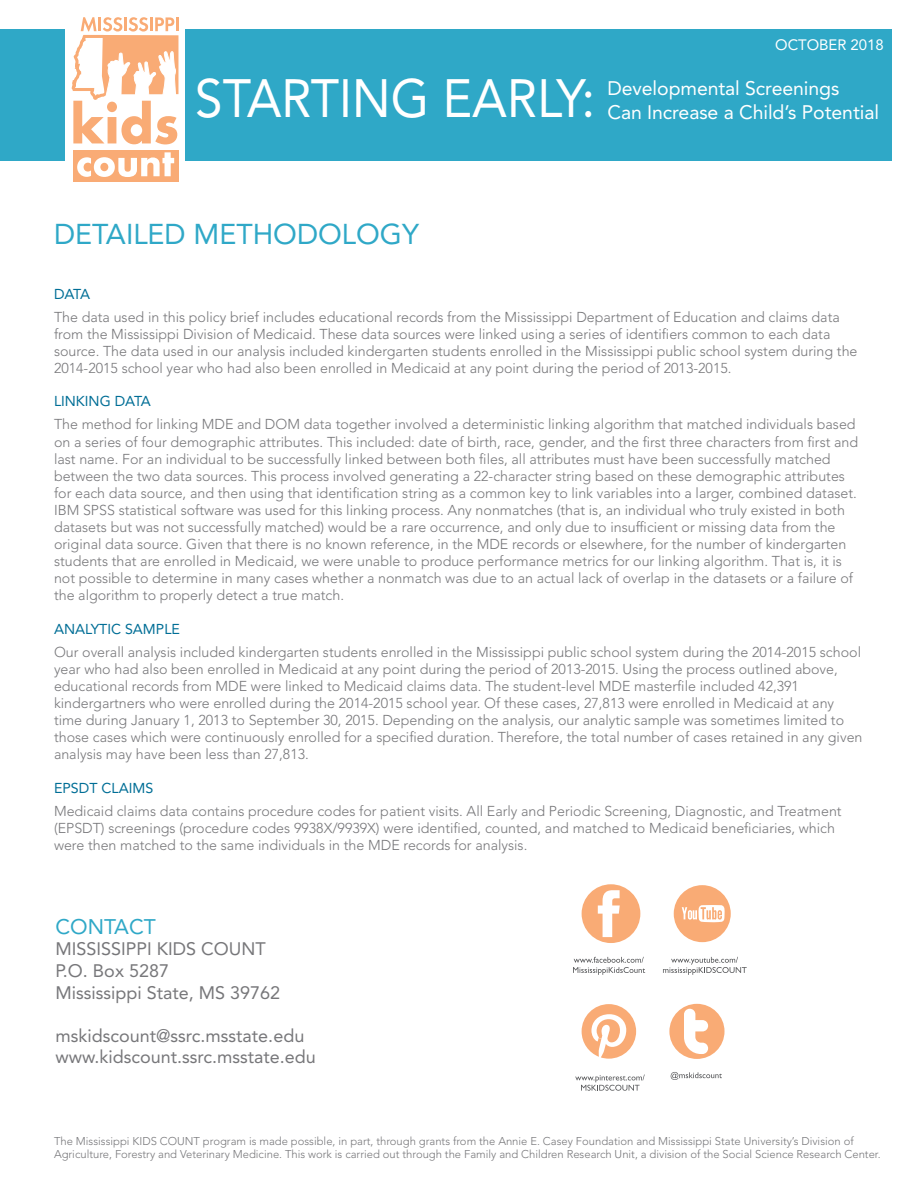
<style>
.page{position:relative;width:918px;height:1188px;background:#fff}
.page>*{position:absolute;margin:0;border:0;box-sizing:border-box;transform-origin:0 0}
.t1{font:53.4px "Avenir LT Std";color:#fff;scale:.93 1}
.t2{font:28.5px "Avenir LT Std";color:#2fa8c7}
.t3{font:21px "Avenir LT Std";color:#2fa8c7}
.t4{font:19.5px "Avenir LT Std";letter-spacing:-.005em;color:#fff}
.t5{font:18px "Avenir LT Std";color:#77777a}
.t6{font:15px "Avenir LT Std";letter-spacing:-.005em;color:#fff}
.t7{font:300 14.25px/17.1px "Avenir LT Std";color:#77777a}
.t8{font:14.25px "Avenir LT Std";color:#006e96}
.t9{font:300 11.25px "Avenir LT Std";color:#77777a}
</style>
<div class="page">
<div style="left:1px;top:29px;width:891px;height:132px;background:#2fa8c7"></div>
<div style="left:66px;top:10px;width:119px;height:179px;background:#fff"></div>
<div style="left:73px;top:150px;width:105px;height:32px;background:#f9ab75"></div>
<svg style="left:77px;top:152px;width:97px;height:25px"></svg>
<svg style="left:71px;top:17px;width:108px;height:128px"></svg>
<div style="left:582px;top:884px;width:58px;height:59px;background:#f9ab75;border-radius:50%"></div>
<svg style="left:598px;top:890px;width:22px;height:47px"></svg>
<div style="left:669px;top:1004px;width:56px;height:55px;background:#f9ab75;border-radius:50%"></div>
<svg style="left:684px;top:1009px;width:24px;height:45px"></svg>
<div style="left:674px;top:885px;width:57px;height:57px;background:#f9ab75;border-radius:50%"></div>
<svg style="left:682px;top:905px;width:43px;height:17px"></svg>
<svg style="left:582px;top:1004px;width:54px;height:55px"></svg>
<svg style="left:671px;top:1072px;width:51px;height:8px"></svg>
<svg style="left:575px;top:1075px;width:70px;height:16px"></svg>
<svg style="left:663px;top:957px;width:84px;height:18px"></svg>
<svg style="left:573px;top:957px;width:72px;height:18px"></svg>
<p class="t1" style="left:195px;top:68px;width:432px">STARTING EARLY:</p>
<p class="t6" style="left:775px;top:36px;width:110px">OCTOBER 2018</p>
<p class="t4" style="left:607px;top:77px;width:233px">Developmental Screenings</p>
<p class="t4" style="left:607px;top:100px;width:273px">Can Increase a Child’s Potential</p>
<p class="t2" style="left:54px;top:218px;width:366px">DETAILED METHODOLOGY</p>
<p class="t8" style="left:54px;top:285px;width:38px">DATA</p>
<p class="t7" style="left:54px;top:308px;width:805px">The data used in this policy brief includes educational records from the Mississippi Department of Education and claims data from the Mississippi Division of Medicaid. These data sources were linked using a series of identifiers common to each data source. The data used in our analysis included kindergarten students enrolled in the Mississippi public school system during the 2014-2015 school year who had also been enrolled in Medicaid at any point during the period of 2013-2015.</p>
<p class="t8" style="left:54px;top:393px;width:98px">LINKING DATA</p>
<p class="t7" style="left:54px;top:416px;width:806px">The method for linking MDE and DOM data together involved a deterministic linking algorithm that matched individuals based on a series of four demographic attributes. This included: date of birth, race, gender, and the first three characters from first and last name. For an individual to be successfully linked between both files, all attributes must have been successfully matched between the two data sources. This process involved generating a 22-character string based on these demographic attributes for each data source, and then using that identification string as a common key to link variables into a larger, combined dataset.<br>IBM SPSS statistical software was used for this linking process. Any nonmatches (that is, an individual who truly existed in both datasets but was not successfully matched) would be a rare occurrence, and only due to insufficient or missing data from the original data source. Given that there is no known reference, in the MDE records or elsewhere, for the number of kindergarten students that are enrolled in Medicaid, we were unable to produce performance metrics for our linking algorithm. That is, it is not possible to determine in many cases whether a nonmatch was due to an actual lack of overlap in the datasets or a failure of the algorithm to properly detect a true match.</p>
<p class="t8" style="left:54px;top:621px;width:127px">ANALYTIC SAMPLE</p>
<p class="t7" style="left:54px;top:643px;width:809px">Our overall analysis included kindergarten students enrolled in the Mississippi public school system during the 2014-2015 school year who had also been enrolled in Medicaid at any point during the period of 2013-2015. Using the process outlined above,</p>
<p class="t7" style="left:54px;top:678px;width:747px">educational records from MDE were linked to Medicaid claims data. The student-level MDE masterfile included 42,391</p>
<p class="t7" style="left:54px;top:695px;width:810px">kindergartners who were enrolled during the 2014-2015 school year. Of these cases, 27,813 were enrolled in Medicaid at any time during January 1, 2013 to September 30, 2015. Depending on the analysis, our analytic sample was sometimes limited to those cases which were continuously enrolled for a specified duration. Therefore, the total number of cases retained in any given analysis may have been less than 27,813.</p>
<p class="t8" style="left:54px;top:780px;width:101px">EPSDT CLAIMS</p>
<p class="t7" style="left:54px;top:802px;width:789px">Medicaid claims data contains procedure codes for patient visits. All Early and Periodic Screening, Diagnostic, and Treatment (EPSDT) screenings (procedure codes 9938X/9939X) were identified, counted, and matched to Medicaid beneficiaries, which were then matched to the same individuals in the MDE records for analysis.</p>
<p class="t3" style="left:56px;top:914px;width:102px">CONTACT</p>
<p class="t5" style="left:56px;top:939px;width:212px">MISSISSIPPI KIDS COUNT</p>
<p class="t5" style="left:56px;top:960px;width:115px">P.O. Box 5287</p>
<p class="t5" style="left:56px;top:982px;width:226px">Mississippi State, MS 39762</p>
<p class="t5" style="left:56px;top:1025px;width:250px">mskidscount@ssrc.msstate.edu</p>
<p class="t5" style="left:56px;top:1047px;width:262px">www.kidscount.ssrc.msstate.edu</p>
<p class="t9" style="left:54px;top:1134px;width:801px">The Mississippi KIDS COUNT program is made possible, in part, through grants from the Annie E. Casey Foundation and Mississippi State University’s Division of</p>
<p class="t9" style="left:54px;top:1148px;width:828px">Agriculture, Forestry and Veterinary Medicine. This work is carried out through the Family and Children Research Unit, a division of the Social Science Research Center.</p>
</div>
